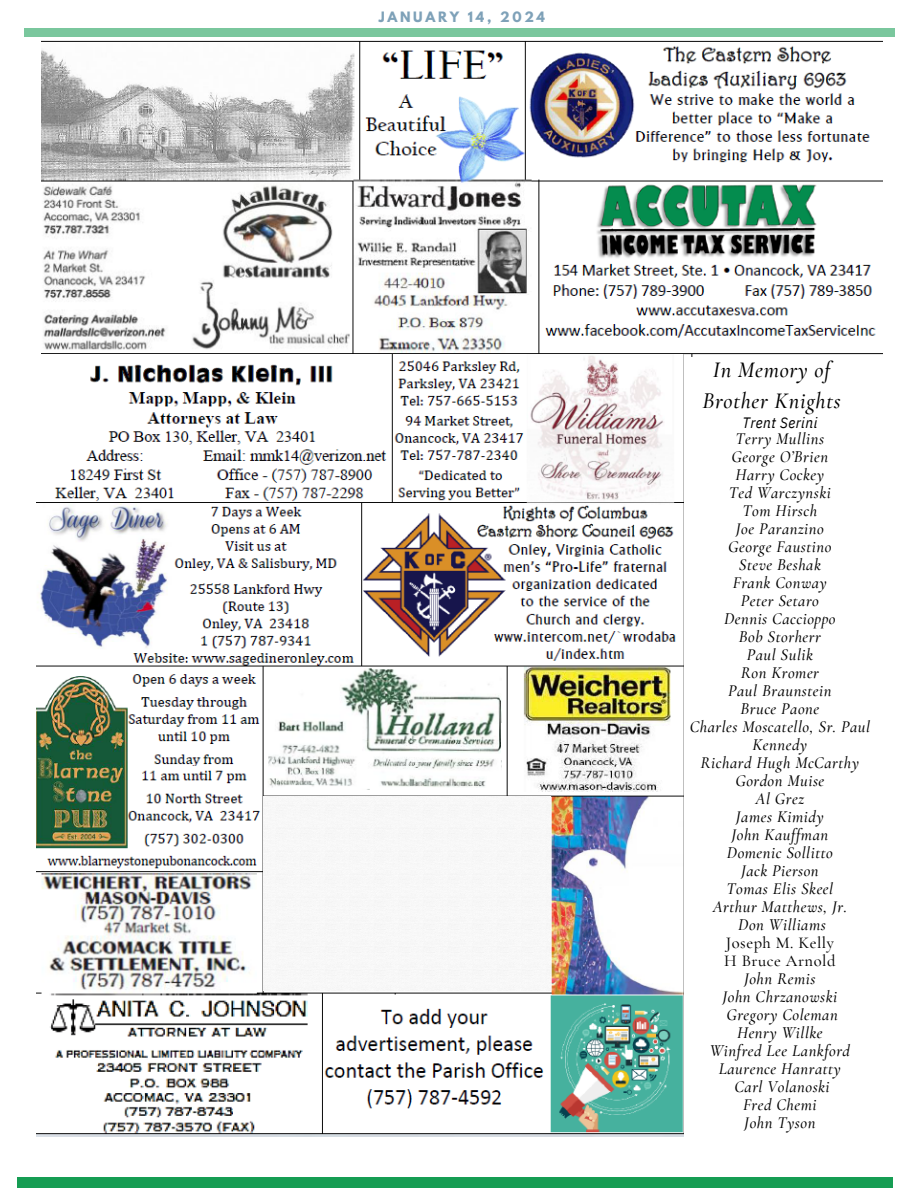
<style>
.page{position:relative;width:918px;height:1188px;background:#fff}
.page>*{position:absolute;margin:0;border:0;box-sizing:border-box;transform-origin:0 0}
.t1{font:italic 500 22.5px/30.3px "Cormorant Garamond";letter-spacing:.03em;color:#000;text-align:center}
.t2{font:italic 500 16.5px/18px "Cormorant Garamond";letter-spacing:.03em;color:#000;text-align:center}
.t3{font:500 16.5px "Cormorant Garamond";letter-spacing:.03em;color:#000}
.t4{font:italic 15px "IBM Plex Sans Cond";letter-spacing:.03em;color:#000}
.t5{font:700 12.75px "League Spartan";letter-spacing:.21em;color:#7ea1b8}
</style>
<div class="page">
<div style="left:24px;top:28px;width:871px;height:9px;background:#7ac79d"></div>
<div style="left:17px;top:1177px;width:876px;height:11px;background:#169d53"></div>
<img style="left:42px;top:40px;width:840px;height:317px">
<img style="left:36px;top:354px;width:648px;height:783px">
<img style="left:263px;top:796px;width:287px;height:195px">
<p class="t5" style="left:379px;top:11px;width:168px">JANUARY 14, 2024</p>
<p class="t1" style="left:702px;top:355px;width:140px">In Memory of<br>Brother Knights</p>
<p class="t4" style="left:742px;top:413px;width:76px">Trent Serini</p>
<p class="t2" style="left:736px;top:429px;width:90px">Terry Mullins</p>
<p class="t2" style="left:732px;top:447px;width:98px">George O’Brien</p>
<p class="t2" style="left:735px;top:465px;width:90px">Harry Cockey</p>
<p class="t2" style="left:729px;top:483px;width:104px">Ted Warczynski</p>
<p class="t2" style="left:743px;top:501px;width:76px">Tom Hirsch</p>
<p class="t2" style="left:736px;top:519px;width:89px">Joe Paranzino</p>
<p class="t2" style="left:728px;top:537px;width:105px">George Faustino</p>
<p class="t2" style="left:739px;top:555px;width:84px">Steve Beshak</p>
<p class="t2" style="left:733px;top:573px;width:96px">Frank Conway</p>
<p class="t2" style="left:741px;top:591px;width:80px">Peter Setaro</p>
<p class="t2" style="left:724px;top:609px;width:113px">Dennis Caccioppo</p>
<p class="t2" style="left:739px;top:627px;width:83px">Bob Storherr</p>
<p class="t2" style="left:747px;top:645px;width:68px">Paul Sulik</p>
<p class="t2" style="left:741px;top:663px;width:80px">Ron Kromer</p>
<p class="t2" style="left:728px;top:681px;width:105px">Paul Braunstein</p>
<p class="t2" style="left:741px;top:699px;width:80px">Bruce Paone</p>
<p class="t2" style="left:690px;top:717px;width:182px">Charles Moscatello, Sr. Paul<br>Kennedy</p>
<p class="t2" style="left:701px;top:753px;width:160px">Richard Hugh McCarthy<br>Gordon Muise</p>
<p class="t2" style="left:756px;top:789px;width:50px">Al Grez</p>
<p class="t2" style="left:736px;top:807px;width:89px">James Kimidy</p>
<p class="t2" style="left:732px;top:825px;width:98px">John Kauffman</p>
<p class="t2" style="left:727px;top:843px;width:107px">Domenic Sollitto</p>
<p class="t2" style="left:741px;top:861px;width:79px">Jack Pierson</p>
<p class="t2" style="left:727px;top:879px;width:108px">Tomas Elis Skeel</p>
<p class="t2" style="left:713px;top:897px;width:136px">Arthur Matthews, Jr.</p>
<p class="t2" style="left:738px;top:915px;width:89px">Don Williams</p>
<p class="t3" style="left:726px;top:932px;width:109px">Joseph M. Kelly</p>
<p class="t3" style="left:724px;top:950px;width:113px">H Bruce Arnold</p>
<p class="t2" style="left:744px;top:969px;width:73px">John Remis</p>
<p class="t2" style="left:723px;top:987px;width:116px">John Chrzanowski</p>
<p class="t2" style="left:726px;top:1005px;width:113px">Gregory Coleman</p>
<p class="t2" style="left:737px;top:1023px;width:87px">Henry Willke</p>
<p class="t2" style="left:710px;top:1041px;width:142px">Winfred Lee Lankford<br>Laurence Hanratty</p>
<p class="t2" style="left:734px;top:1077px;width:97px">Carl Volanoski</p>
<p class="t2" style="left:743px;top:1095px;width:75px">Fred Chemi</p>
<p class="t2" style="left:744px;top:1113px;width:73px">John Tyson</p>
</div>
